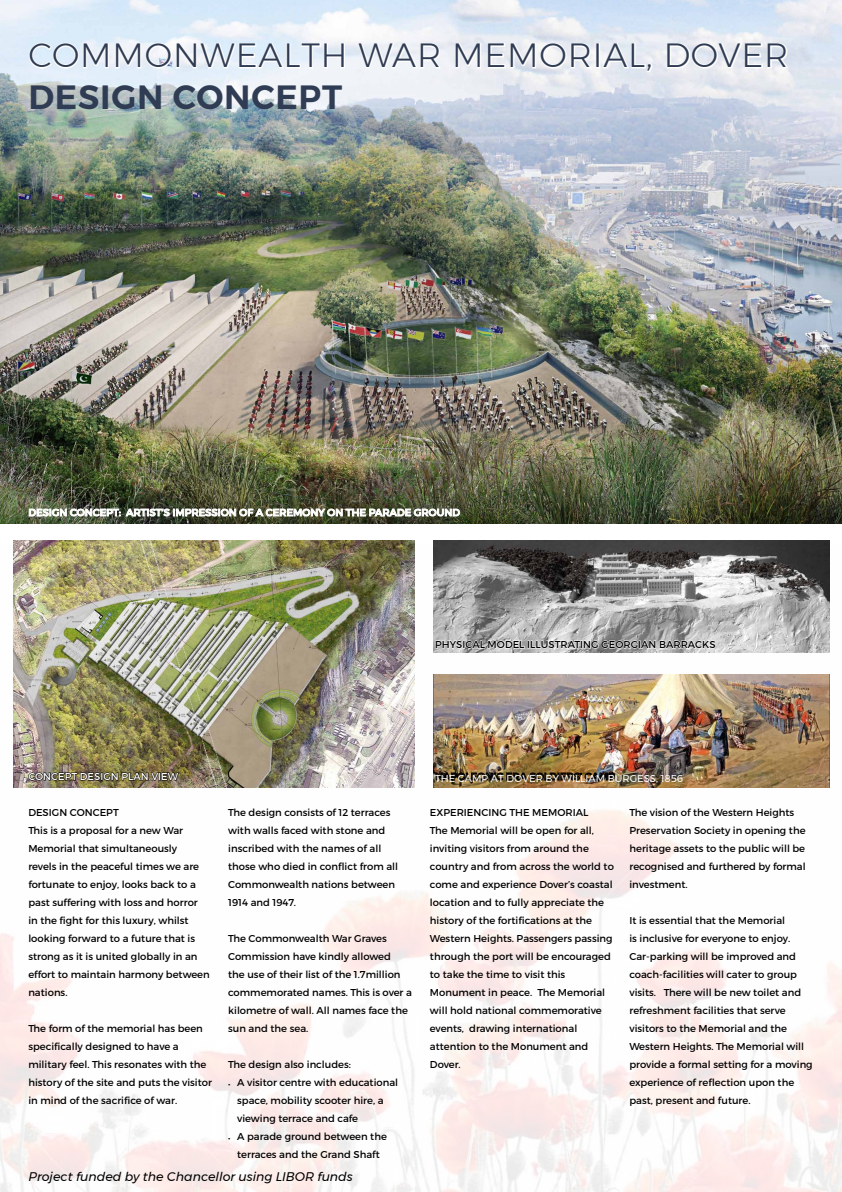
<style>
.page{position:relative;width:842px;height:1192px;background:#fff}
.page>*{position:absolute;margin:0;border:0;box-sizing:border-box;transform-origin:0 0}
.t1{font:300 33.5px "Montserrat";letter-spacing:.025em;color:#2f3c53}
.t2{font:600 33.5px "Montserrat";letter-spacing:.025em;color:#2f3c53}
.t3{font:italic 12.5px "Montserrat";color:#000}
.t4{font:10px/18px "Montserrat";color:#000}
.t5{font:10px "Montserrat";color:#fff}
.s1{font-family:"Minion Pro";font-size:6px}
</style>
<div class="page">
<img style="left:0;top:546px;width:842px;height:646px">
<img style="left:1px;top:0;width:841px;height:524px">
<img style="left:433px;top:675px;width:396px;height:112px">
<img style="left:433px;top:541px;width:396px;height:112px">
<img style="left:13px;top:541px;width:401px;height:246px">
<svg style="left:28px;top:39px;width:318px;height:33px"></svg>
<svg style="left:356px;top:40px;width:86px;height:32px"></svg>
<svg style="left:454px;top:39px;width:139px;height:31px"></svg>
<svg style="left:601px;top:42px;width:52px;height:31px"></svg>
<svg style="left:666px;top:42px;width:123px;height:28px"></svg>
<svg style="left:29px;top:508px;width:431px;height:9px"></svg>
<svg style="left:28px;top:772px;width:151px;height:9px"></svg>
<svg style="left:435px;top:640px;width:281px;height:9px"></svg>
<svg style="left:435px;top:772px;width:180px;height:9px;background:#3f311c"></svg>
<h1 class="t1" style="left:28px;top:30px;width:762px">COMMONWEALTH WAR MEMORIAL, DOVER</h1>
<h1 class="t2" style="left:28px;top:71px;width:315px">DESIGN CONCEPT</h1>
<p class="t5" style="left:28px;top:506px;width:433px">DESIGN CONCEPT: ARTIST’S IMPRESSION OF A CEREMONY ON THE PARADE GROUND</p>
<p class="t4" style="left:435px;top:635px;width:282px">PHYSICAL MODEL ILLUSTRATING GEORGIAN BARRACKS</p>
<p class="t5" style="left:28px;top:770px;width:151px">CONCEPT DESIGN PLAN VIEW</p>
<p class="t4" style="left:28px;top:803px;width:183px">DESIGN CONCEPT<br>This is a proposal for a new War<br>Memorial that simultaneously<br>revels in the peaceful times we are fortunate to enjoy, looks back to a past suffering with loss and horror in the fight for this luxury, whilst looking forward to a future that is strong as it is united globally in an effort to maintain harmony between nations.</p>
<p class="t4" style="left:28px;top:1019px;width:185px">The form of the memorial has been specifically designed to have a military feel. This resonates with the history of the site and puts the visitor in mind of the sacrifice of war.</p>
<p class="t4" style="left:228px;top:803px;width:171px">The design consists of 12 terraces with walls faced with stone and inscribed with the names of all those who died in conflict from all<br>Commonwealth nations between<br>1914 and 1947.</p>
<p class="t4" style="left:228px;top:929px;width:185px">The Commonwealth War Graves<br>Commission have kindly allowed<br>the use of their list of the 1.7million commemorated names. This is over a kilometre of wall. All names face the sun and the sea.</p>
<p class="t4" style="left:228px;top:1055px;width:124px">The design also includes:</p>
<p class="t4" style="left:237px;top:1073px;width:162px;text-indent:-9px"><span class="s1">•</span> A visitor centre with educational space, mobility scooter hire, a viewing terrace and cafe</p>
<p class="t4" style="left:228px;top:1127px;width:160px;text-align:center"><span class="s1">•</span> A parade ground between the terraces and the Grand Shaft</p>
<p class="t5" style="left:435px;top:771px;width:250px">THE CAMP AT DOVER BY WILLIAM BURGESS, 1856</p>
<p class="t4" style="left:629px;top:803px;width:178px">The vision of the Western Heights<br>Preservation Society in opening the heritage assets to the public will be recognised and furthered by formal investment.</p>
<p class="t4" style="left:629px;top:911px;width:185px">It is essential that the Memorial<br>is inclusive for everyone to enjoy.<br>Car-parking will be improved and coach-facilities will cater to group visits. There will be new toilet and refreshment facilities that serve visitors to the Memorial and the Western Heights. The Memorial will provide a formal setting for a moving experience of reflection upon the past, present and future.</p>
<p class="t4" style="left:430px;top:803px;width:185px">EXPERIENCING THE MEMORIAL<br>The Memorial will be open for all, inviting visitors from around the country and from across the world to come and experience Dover’s coastal location and to fully appreciate the history of the fortifications at the<br>Western Heights. Passengers passing through the port will be encouraged to take the time to visit this<br>Monument in peace. The Memorial will hold national commemorative events, drawing international attention to the Monument and<br>Dover.</p>
<p class="t3" style="left:28px;top:1167px;width:326px">Project funded by the Chancellor using LIBOR funds</p>
</div>
